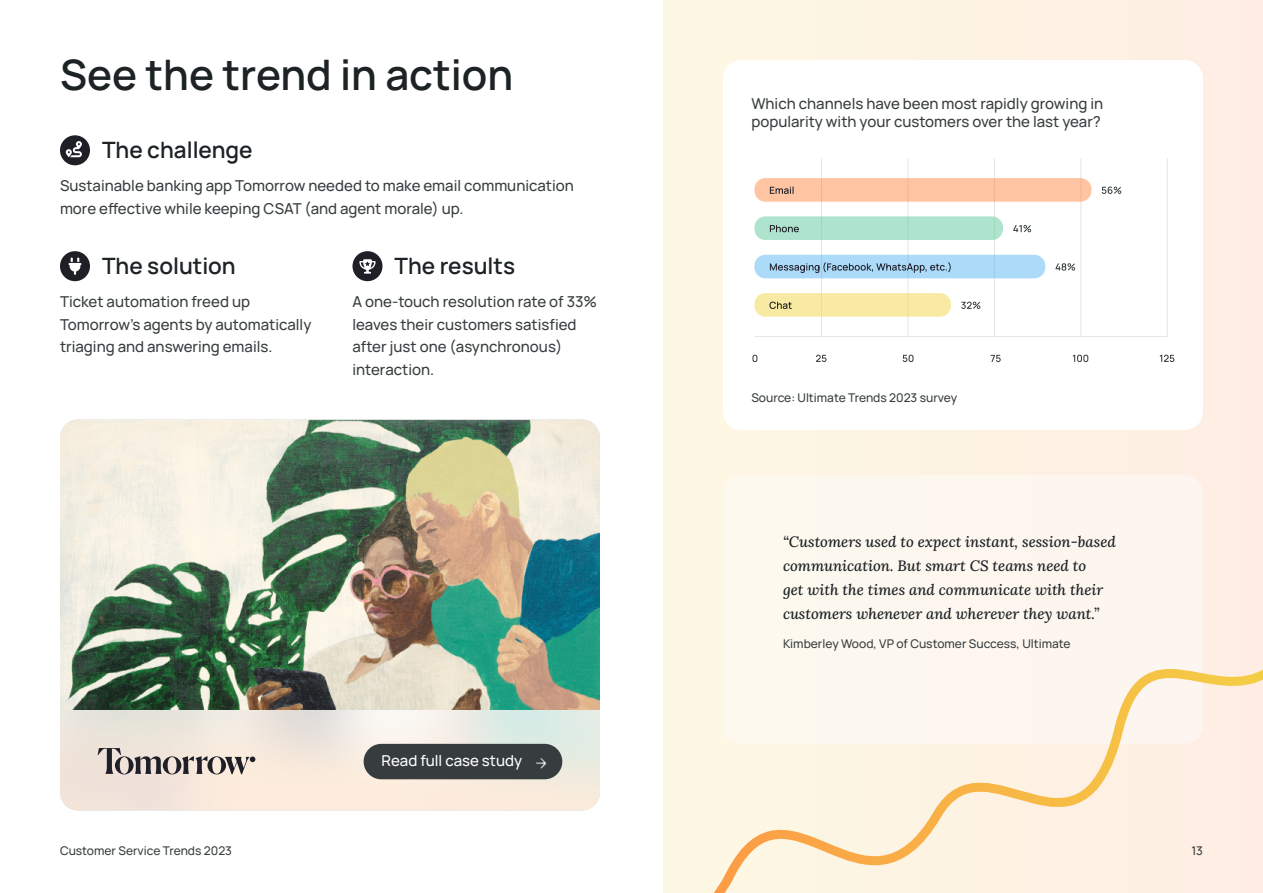
<style>
.page{position:relative;width:1263px;height:893px;background:#fff}
.page>*{position:absolute;margin:0;border:0;box-sizing:border-box;transform-origin:0 0}
.t1{font:600 42px "Manrope";color:#1d2225}
.t2{font:600 22.5px "Manrope";color:#1d2225}
.t3{font:500 15px/22.5px "Manrope";color:#373d3f}
.t4{font:italic 15px/24px "Lora";color:#1d2225}
.t5{font:500 15px "Manrope";color:#fff}
.t6{font:500 12px "Manrope";color:#373d3f}
</style>
<div class="page">
<div style="left:663px;top:0;width:600px;height:892px;background:#fdf3e3"></div>
<div style="left:723px;top:60px;width:480px;height:370px;background:#fff;border-radius:18px"></div>
<hr style="left:821px;top:158px;width:1px;height:178px;background:#e4e4e4">
<hr style="left:908px;top:158px;width:1px;height:178px;background:#e4e4e4">
<hr style="left:994px;top:158px;width:1px;height:178px;background:#e4e4e4">
<hr style="left:1081px;top:158px;width:1px;height:178px;background:#e4e4e4">
<hr style="left:1167px;top:158px;width:1px;height:178px;background:#e4e4e4">
<div style="left:754px;top:178px;width:337px;height:24px;background:#ffc4a2;border-radius:11px"></div>
<svg style="left:770px;top:186px;width:24px;height:8px"></svg>
<svg style="left:1102px;top:186px;width:19px;height:8px"></svg>
<div style="left:754px;top:216px;width:249px;height:24px;background:#aee4cd;border-radius:11px"></div>
<svg style="left:770px;top:225px;width:29px;height:7px"></svg>
<svg style="left:1013px;top:225px;width:18px;height:7px"></svg>
<div style="left:754px;top:255px;width:291px;height:23px;background:#acdaf9;border-radius:11px"></div>
<svg style="left:770px;top:262px;width:181px;height:11px"></svg>
<svg style="left:1056px;top:263px;width:19px;height:7px"></svg>
<div style="left:754px;top:293px;width:197px;height:24px;background:#f8eaa2;border-radius:11px"></div>
<svg style="left:769px;top:301px;width:23px;height:8px"></svg>
<svg style="left:961px;top:301px;width:19px;height:8px"></svg>
<hr style="left:754px;top:336px;width:413px;height:1px;background:#e4e4e4">
<svg style="left:752px;top:354px;width:5px;height:8px"></svg>
<svg style="left:816px;top:354px;width:11px;height:8px"></svg>
<svg style="left:903px;top:354px;width:11px;height:8px"></svg>
<svg style="left:991px;top:355px;width:10px;height:7px"></svg>
<svg style="left:1073px;top:354px;width:15px;height:8px"></svg>
<svg style="left:1160px;top:354px;width:14px;height:8px"></svg>
<div style="left:60px;top:135px;width:30px;height:30px;background:#1f1f28;border-radius:50%"></div>
<svg style="left:66px;top:141px;width:16px;height:16px"></svg>
<div style="left:723px;top:475px;width:480px;height:268px;background:#fdf7ef;border-radius:18px"></div>
<div style="left:60px;top:251px;width:30px;height:30px;background:#1f1f28;border-radius:50%"></div>
<svg style="left:69px;top:257px;width:12px;height:18px"></svg>
<div style="left:352px;top:251px;width:30px;height:30px;background:#1f1f28;border-radius:50%"></div>
<svg style="left:359px;top:259px;width:17px;height:14px"></svg>
<img style="left:60px;top:420px;width:540px;height:390px">
<div style="left:364px;top:743px;width:198px;height:36px;background:#373d3f;border-radius:18px"></div>
<img style="left:535px;top:758px;width:7px;height:11px">
<svg style="left:98px;top:748px;width:157px;height:26px"></svg>
<svg style="left:542px;top:663px;width:721px;height:229px"></svg>
<h1 class="t1" style="left:60px;top:45px;width:455px">See the trend in action</h1>
<h2 class="t2" style="left:102px;top:134px;width:152px">The challenge</h2>
<p class="t3" style="left:60px;top:174px;width:515px">Sustainable banking app Tomorrow needed to make email communication more effective while keeping CSAT (and agent morale) up.</p>
<h2 class="t2" style="left:102px;top:250px;width:135px">The solution</h2>
<p class="t3" style="left:60px;top:290px;width:253px">Ticket automation freed up<br>Tomorrow’s agents by automatically triaging and answering emails.</p>
<h2 class="t2" style="left:394px;top:250px;width:122px">The results</h2>
<p class="t3" style="left:352px;top:290px;width:246px">A one-touch resolution rate of 33% leaves their customers satisfied after just one (asynchronous) interaction.</p>
<p class="t5" style="left:382px;top:750px;width:142px">Read full case study</p>
<p class="t3" style="left:751px;top:94px;width:353px;line-height:18px">Which channels have been most rapidly growing in popularity with your customers over the last year?</p>
<p class="t6" style="left:751px;top:389px;width:208px">Source: Ultimate Trends 2023 survey</p>
<p class="t4" style="left:783px;top:529px;width:334px">“Customers used to expect instant, session-based communication. But smart CS teams need to<br>get with the times and communicate with their customers whenever and wherever they want.”</p>
<p class="t6" style="left:783px;top:634px;width:289px">Kimberley Wood, VP of Customer Success, Ultimate</p>
<p class="t6" style="left:60px;top:842px;width:174px">Customer Service Trends 2023</p>
<p class="t6" style="left:1191px;top:842px;width:13px">13</p>
</div>
